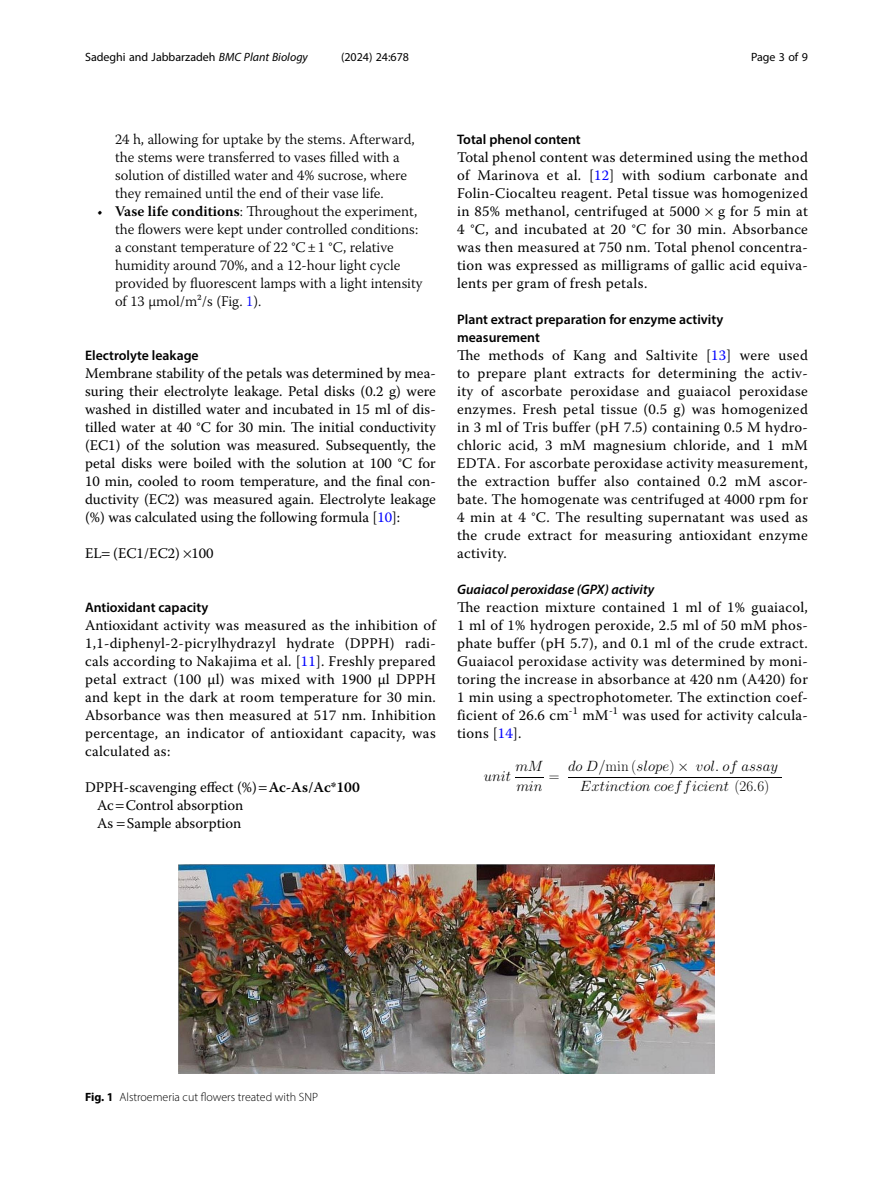
<style>
.page{position:relative;width:893px;height:1191px;background:#fff}
.page>*{position:absolute;margin:0;border:0;box-sizing:border-box;transform-origin:0 0}
.t1{font:14.85px/20.2px "CMMI12";color:#000}
.t2{font:14.85px "CMR17";color:#000}
.Body_Text{font:14.7px/18px "Warnock Pro";letter-spacing:.02em;color:#000;text-align:justify}
.t3{font:300 14.7px/18px "Warnock Pro";color:#000}
.Body_Text_Indent{font:14.7px "Warnock Pro";color:#000}
.Head_2{font:600 13.8px/18px "Myriad Pro";color:#000}
.Head_3{font:italic 600 13.8px "Myriad Pro";color:#000}
.t4{font:12px "Myriad Pro";color:#000}
.Figure_Caption{font:300 12px "Myriad Pro";color:#000}
.s1{font-style:italic}
.s2{font-weight:600}
.s3{color:#00f}
.s4{font-family:"SFRM1728"}
.s5{font-family:"CMR17"}
.s6{font-family:"CMSY10"}
.s7{font-weight:700}
</style>
<div class="page">
<svg style="left:515px;top:777px;width:29px;height:1px"></svg>
<img style="left:568px;top:777px;width:213px;height:1px">
<img style="left:178px;top:864px;width:536px;height:210px">
<p class="t4" style="left:85px;top:50px;width:224px">Sadeghi and Jabbarzadeh <span class="s1">BMC Plant Biology</span></p>
<p class="t4" style="left:341px;top:50px;width:70px">(2024) 24:678</p>
<p class="t4" style="left:751px;top:50px;width:58px">Page 3 of 9</p>
<p class="t3" style="left:115px;top:130px;width:301px">24 h, allowing for uptake by the stems. Afterward, the stems were transferred to vases filled with a solution of distilled water and 4% sucrose, where they remained until the end of their vase life.</p>
<p class="t3" style="left:115px;top:202px;width:309px;text-indent:-18px">• <span class="s2">Vase life conditions</span>: Throughout the experiment, the flowers were kept under controlled conditions: a constant temperature of 22 °C±1 °C, relative humidity around 70%, and a 12-hour light cycle provided by fluorescent lamps with a light intensity of 13 µmol/m²/s (Fig. <span class="s3">1</span>).</p>
<p class="Head_2" style="left:85px;top:346px;width:115px">Electrolyte leakage</p>
<p class="Body_Text" style="left:85px;top:364px;width:352px">Membrane stability of the petals was determined by mea&shy;suring their electrolyte leakage. Petal disks (0.2 g) were washed in distilled water and incubated in 15 ml of dis&shy;tilled water at 40 °C for 30 min. The initial conductivity (EC1) of the solution was measured. Subsequently, the petal disks were boiled with the solution at 100 °C for 10 min, cooled to room temperature, and the final con&shy;ductivity (EC2) was measured again. Electrolyte leakage (%) was calculated using the following formula [<span class="s3">10</span>]:</p>
<p class="Body_Text_Indent" style="left:85px;top:544px;width:130px">EL (EC1/EC2) 100</p>
<p class="Head_2" style="left:85px;top:598px;width:125px">Antioxidant capacity</p>
<p class="Body_Text" style="left:85px;top:616px;width:352px">Antioxidant activity was measured as the inhibition of 1,1-diphenyl-2-picrylhydrazyl hydrate (DPPH) radi&shy;cals according to Nakajima et al. [<span class="s3">11</span>]. Freshly prepared petal extract (100 µl) was mixed with 1900 µl DPPH and kept in the dark at room temperature for 30 min.<br>Absorbance was then measured at 517 nm. Inhibition percentage, an indicator of antioxidant capacity, was calculated as:</p>
<p class="Body_Text_Indent" style="left:85px;top:778px;width:276px">DPPH-scavenging effect (%) <span class="s2">Ac-As/Ac*100</span></p>
<p class="Body_Text_Indent" style="left:97px;top:796px;width:148px">Ac Control absorption</p>
<p class="Body_Text_Indent" style="left:97px;top:814px;width:146px">As Sample absorption</p>
<p class="Head_2" style="left:457px;top:130px;width:125px">Total phenol content</p>
<p class="Body_Text" style="left:457px;top:148px;width:352px">Total phenol content was determined using the method of Marinova et al. [<span class="s3">12</span>] with sodium carbonate and Folin-Ciocalteu reagent. Petal tissue was homogenized in 85% methanol, centrifuged at 5000 g for 5 min at 4 °C, and incubated at 20 °C for 30 min. Absorbance was then measured at 750 nm. Total phenol concentra&shy;tion was expressed as milligrams of gallic acid equiva&shy;lents per gram of fresh petals.</p>
<p class="Head_2" style="left:457px;top:310px;width:268px">Plant extract preparation for enzyme activity measurement</p>
<p class="Body_Text" style="left:457px;top:346px;width:352px">The methods of Kang and Saltivite [<span class="s3">13</span>] were used to prepare plant extracts for determining the activ&shy;ity of ascorbate peroxidase and guaiacol peroxidase enzymes. Fresh petal tissue (0.5 g) was homogenized in 3 ml of Tris buffer (pH 7.5) containing 0.5 M hydro&shy;chloric acid, 3 mM magnesium chloride, and 1 mM EDTA. For ascorbate peroxidase activity measurement, the extraction buffer also contained 0.2 mM ascor&shy;bate. The homogenate was centrifuged at 4000 rpm for 4 min at 4 °C. The resulting supernatant was used as the crude extract for measuring antioxidant enzyme activity.</p>
<p class="Head_3" style="left:457px;top:581px;width:199px">Guaiacol peroxidase (GPX) activity</p>
<p class="Body_Text" style="left:457px;top:598px;width:352px">The reaction mixture contained 1 ml of 1% guaiacol, 1 ml of 1% hydrogen peroxide, 2.5 ml of 50 mM phos&shy;phate buffer (pH 5.7), and 0.1 ml of the crude extract.<br>Guaiacol peroxidase activity was determined by moni&shy;toring the increase in absorbance at 420 nm (A420) for 1 min using a spectrophotometer. The extinction coef&shy;ficient of 26.6 cm<sup>-1</sup> mM<sup>-1</sup> was used for activity calcula&shy;tions [<span class="s3">14</span>].</p>
<p class="t1" style="left:484px;top:767px;width:29px">unit</p>
<p class="t1" style="left:515px;top:757px;width:29px">mM min</p>
<p class="t1" style="left:568px;top:757px;width:211px;text-align:center">do D/<span class="s4">min</span> <span class="s5">(</span>slope<span class="s5">)</span> <span class="s6">×</span> vol. of assay<br>Extinction coefficient <span class="s5">(26</span>.<span class="s5">6)</span></p>
<p class="t2" style="left:549px;top:770px;width:12px">=</p>
<p class="Figure_Caption" style="left:85px;top:1089px;width:235px"><span class="s7">Fig. 1</span> Alstroemeria cut flowers treated with SNP</p>
</div>
